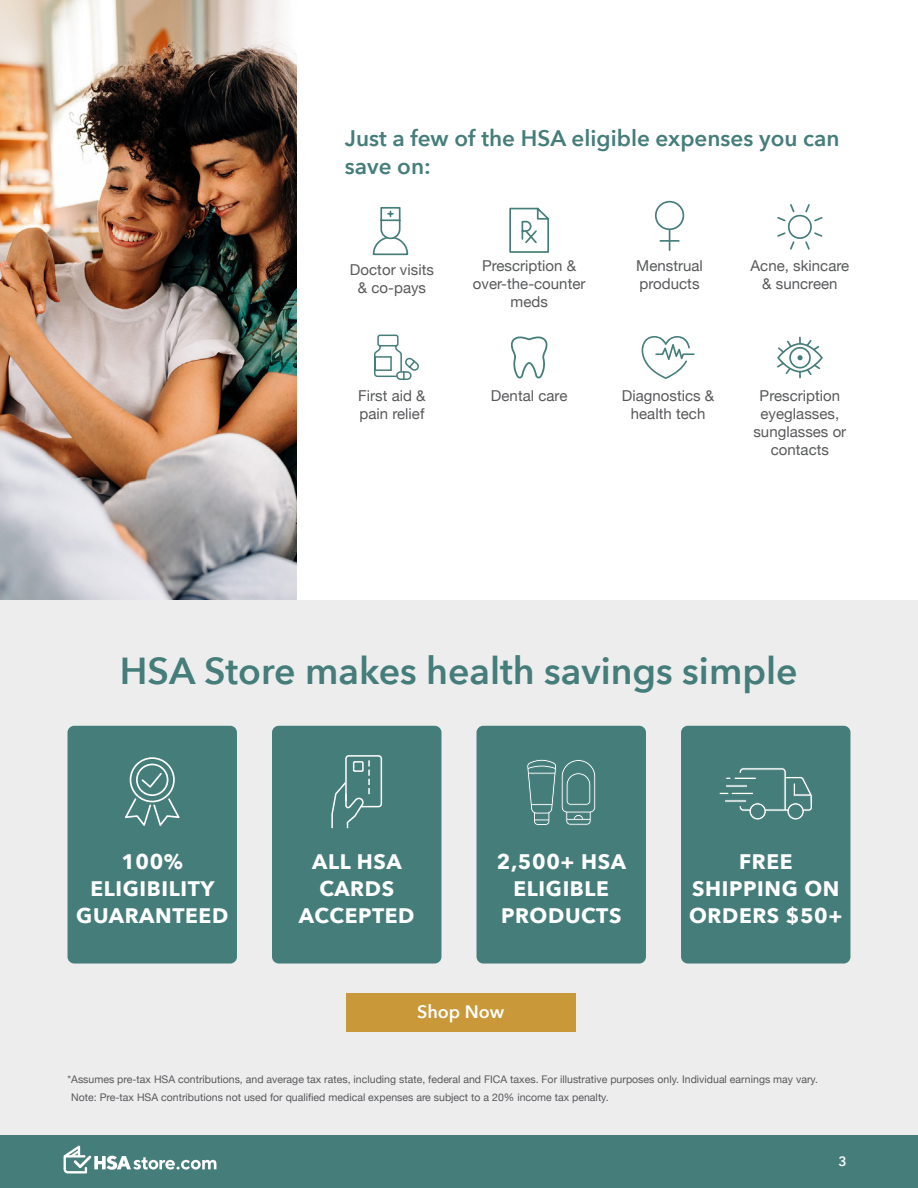
<style>
.page{position:relative;width:918px;height:1188px;background:#fff}
.page>*{position:absolute;margin:0;border:0;box-sizing:border-box;transform-origin:0 0}
.t1{font:600 37.5px "Avenir Next";color:#457d7a}
.t2{font:600 22.5px/28.5px "Avenir Next";color:#457d7a}
.t3{font:700 21px/27px "Avenir Next";letter-spacing:.03em;color:#fff;text-align:center}
.t4{font:600 18px "Avenir Next";color:#fff}
.t5{font:15px/18px "Helvetica Neue";color:#58595b;text-align:center}
.t6{font:600 13.5px "Avenir Next";color:#fff}
.t7{font:10.5px/18px "Helvetica Neue";color:#58595b}
</style>
<div class="page">
<div style="left:0;top:1134px;width:918px;height:54px;background:#457d7a"></div>
<svg style="left:64px;top:1146px;width:152px;height:27px"></svg>
<div style="left:0;top:600px;width:918px;height:534px;background:#ededee"></div>
<div style="left:346px;top:993px;width:229px;height:39px;background:#c99838"></div>
<div style="left:272px;top:726px;width:169px;height:238px;background:#457d7a;border-radius:7px"></div>
<div style="left:68px;top:726px;width:169px;height:238px;background:#457d7a;border-radius:7px"></div>
<div style="left:477px;top:726px;width:169px;height:238px;background:#457d7a;border-radius:7px"></div>
<div style="left:681px;top:726px;width:169px;height:238px;background:#457d7a;border-radius:7px"></div>
<svg style="left:125px;top:757px;width:55px;height:69px"></svg>
<div style="left:731px;top:792px;width:23px;height:3px;border:1px solid #457d7a"></div>
<div style="left:725px;top:785px;width:23px;height:2px;border:1px solid #457d7a"></div>
<div style="left:734px;top:777px;width:23px;height:3px;border:1px solid #457d7a"></div>
<svg style="left:739px;top:767px;width:74px;height:53px"></svg>
<svg style="left:719px;top:792px;width:10px;height:3px"></svg>
<div style="left:724px;top:800px;width:23px;height:2px;border:1px solid #457d7a"></div>
<svg style="left:527px;top:759px;width:69px;height:66px"></svg>
<svg style="left:331px;top:755px;width:52px;height:74px"></svg>
<svg style="left:777px;top:204px;width:46px;height:46px"></svg>
<div style="left:655px;top:201px;width:29px;height:29px;border:2px solid #457d7a;border-radius:50%"></div>
<svg style="left:660px;top:230px;width:19px;height:20px"></svg>
<svg style="left:374px;top:334px;width:45px;height:46px"></svg>
<svg style="left:641px;top:336px;width:54px;height:43px"></svg>
<svg style="left:509px;top:207px;width:40px;height:46px"></svg>
<svg style="left:511px;top:337px;width:37px;height:41px"></svg>
<div style="left:777px;top:343px;width:46px;height:29px;border:2px solid #457d7a;border-radius:50%"></div>
<svg style="left:777px;top:337px;width:45px;height:41px"></svg>
<svg style="left:372px;top:207px;width:37px;height:49px"></svg>
<img style="left:0;top:0;width:297px;height:600px">
<h2 class="t2" style="left:345px;top:123px;width:496px">Just a few of the HSA eligible expenses you can save on:</h2>
<h3 class="t5" style="left:350px;top:262px;width:85px">Doctor visits &amp; co-pays</h3>
<h3 class="t5" style="left:358px;top:388px;width:69px;text-align:left">First aid &amp; pain relief</h3>
<h3 class="t5" style="left:473px;top:258px;width:114px">Prescription &amp; over-the-counter meds</h3>
<h3 class="t5" style="left:636px;top:257px;width:68px;text-align:left">Menstrual products</h3>
<h3 class="t5" style="left:751px;top:257px;width:100px">Acne, skincare &amp; suncreen</h3>
<h3 class="t5" style="left:622px;top:388px;width:94px">Diagnostics &amp; health tech</h3>
<h3 class="t5" style="left:491px;top:388px;width:78px">Dental care</h3>
<h3 class="t5" style="left:753px;top:388px;width:94px">Prescription eyeglasses, sunglasses or contacts</h3>
<h1 class="t1" style="left:120px;top:639px;width:679px">HSA Store makes health savings simple</h1>
<h3 class="t3" style="left:76px;top:848px;width:154px">100%<br>ELIGIBILITY<br>GUARANTEED</h3>
<h3 class="t3" style="left:299px;top:848px;width:117px">ALL HSA<br>CARDS<br>ACCEPTED</h3>
<h3 class="t3" style="left:497px;top:848px;width:131px">2,500+ HSA<br>ELIGIBLE<br>PRODUCTS</h3>
<h3 class="t3" style="left:689px;top:848px;width:155px">FREE<br>SHIPPING ON<br>ORDERS $50+</h3>
<h3 class="t4" style="left:417px;top:996px;width:89px">Shop Now</h3>
<p class="t7" style="left:71px;top:1071px;width:748px;text-indent:-4px">*Assumes pre-tax HSA contributions, and average tax rates, including state, federal and FICA taxes. For illustrative purposes only. Individual earnings may vary.<br>Note: Pre-tax HSA contributions not used for qualified medical expenses are subject to a 20% income tax penalty.</p>
<p class="t6" style="left:838px;top:1149px;width:10px">3</p>
</div>
